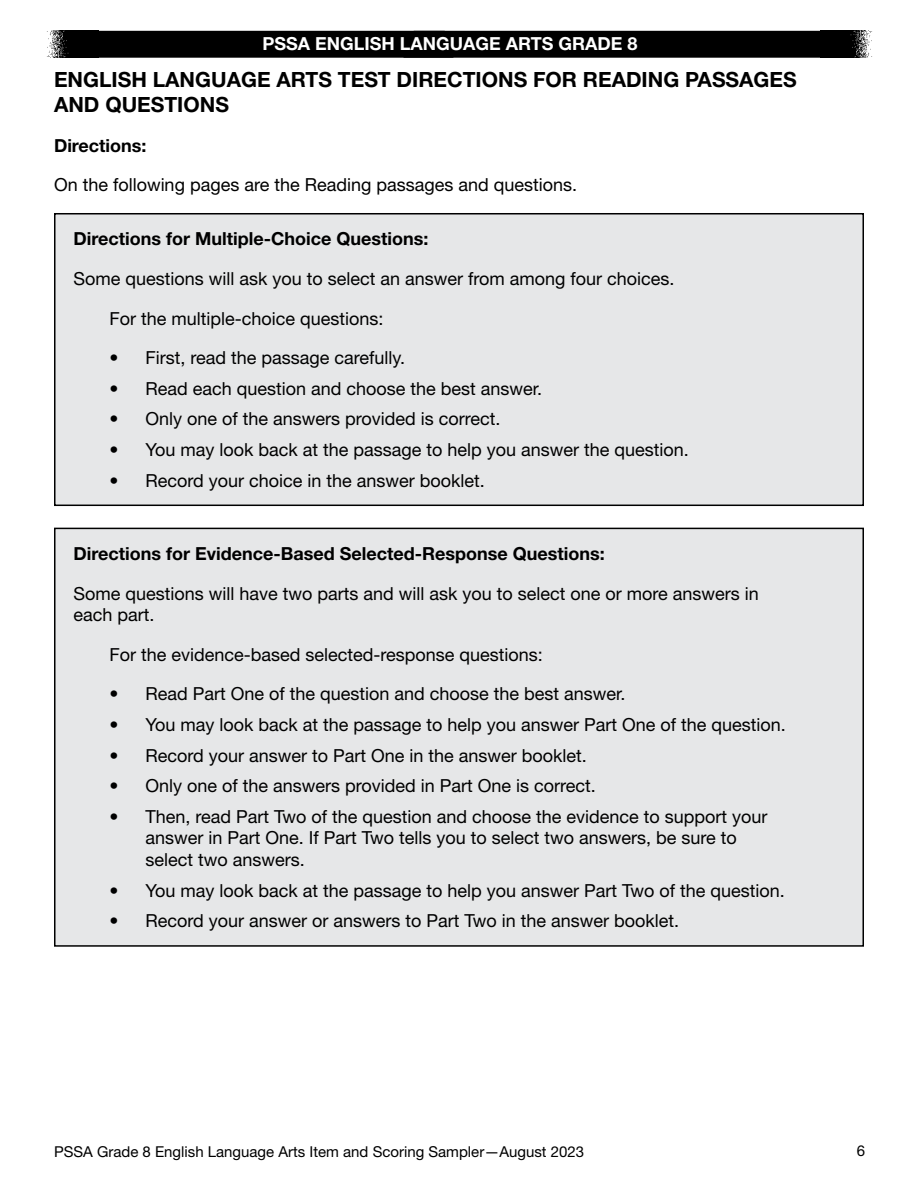
<style>
.page{position:relative;width:918px;height:1188px;background:#fff}
.page>*{position:absolute;margin:0;border:0;box-sizing:border-box;transform-origin:0 0}
.t1{font:700 21px/25.2px "Helvetica Neue LT Std";color:#000}
.t2{font:18px/21.6px "Helvetica Neue LT Std";color:#000}
.t3{font:700 18px "Helvetica Neue LT Std";color:#000}
.t4{font:700 18px "Helvetica Neue LT Std";color:#fff}
.t5{font:15px "Helvetica Neue LT Std";color:#000}
</style>
<div class="page">
<img style="left:47px;top:31px;width:51px;height:27px">
<img style="left:820px;top:31px;width:52px;height:27px">
<div style="left:98px;top:31px;width:722px;height:27px;background:#000"></div>
<div style="left:55px;top:214px;width:808px;height:291px;background:#e6e7e8"></div>
<div style="left:54px;top:213px;width:810px;height:293px;border:2px solid #000"></div>
<div style="left:55px;top:528px;width:808px;height:418px;background:#e6e7e8"></div>
<div style="left:54px;top:528px;width:810px;height:419px;border:2px solid #000"></div>
<h2 class="t4" style="left:262px;top:33px;width:377px">PSSA ENGLISH LANGUAGE ARTS GRADE 8</h2>
<h3 class="t1" style="left:54px;top:66px;width:744px">ENGLISH LANGUAGE ARTS TEST DIRECTIONS FOR READING PASSAGES<br>AND QUESTIONS</h3>
<p class="t3" style="left:54px;top:134px;width:94px">Directions:</p>
<p class="t2" style="left:54px;top:174px;width:525px">On the following pages are the Reading passages and questions .</p>
<p class="t3" style="left:74px;top:228px;width:356px">Directions for Multiple-Choice Questions:</p>
<p class="t2" style="left:74px;top:267px;width:603px">Some questions will ask you to select an answer from among four choices .</p>
<p class="t2" style="left:110px;top:307px;width:276px">For the multiple-choice questions:</p>
<p class="t2" style="left:110px;top:347px;width:297px">• First, read the passage carefully .</p>
<p class="t2" style="left:110px;top:377px;width:434px">• Read each question and choose the best answer .</p>
<p class="t2" style="left:110px;top:408px;width:393px">• Only one of the answers provided is correct .</p>
<p class="t2" style="left:110px;top:438px;width:581px">• You may look back at the passage to help you answer the question .</p>
<p class="t2" style="left:110px;top:469px;width:377px">• Record your choice in the answer booklet .</p>
<p class="t3" style="left:74px;top:542px;width:533px">Directions for Evidence-Based Selected-Response Questions:</p>
<p class="t2" style="left:74px;top:582px;width:687px">Some questions will have two parts and will ask you to select one or more answers in each part .</p>
<p class="t2" style="left:110px;top:643px;width:435px">For the evidence-based selected-response questions:</p>
<p class="t2" style="left:110px;top:683px;width:518px">• Read Part One of the question and choose the best answer .</p>
<p class="t2" style="left:110px;top:713px;width:678px">• You may look back at the passage to help you answer Part One of the question .</p>
<p class="t2" style="left:110px;top:744px;width:479px">• Record your answer to Part One in the answer booklet .</p>
<p class="t2" style="left:110px;top:775px;width:488px">• Only one of the answers provided in Part One is correct .</p>
<p class="t2" style="left:146px;top:805px;width:624px;text-indent:-36px">• Then, read Part Two of the question and choose the evidence to support your answer in Part One . If Part Two tells you to select two answers, be sure to select two answers .</p>
<p class="t2" style="left:110px;top:879px;width:677px">• You may look back at the passage to help you answer Part Two of the question .</p>
<p class="t2" style="left:110px;top:910px;width:571px">• Record your answer or answers to Part Two in the answer booklet .</p>
<p class="t5" style="left:54px;top:1142px;width:532px">PSSA Grade 8 English Language Arts Item and Scoring Sampler—August 2023</p>
<p class="t5" style="left:857px;top:1142px;width:10px">6</p>
</div>
